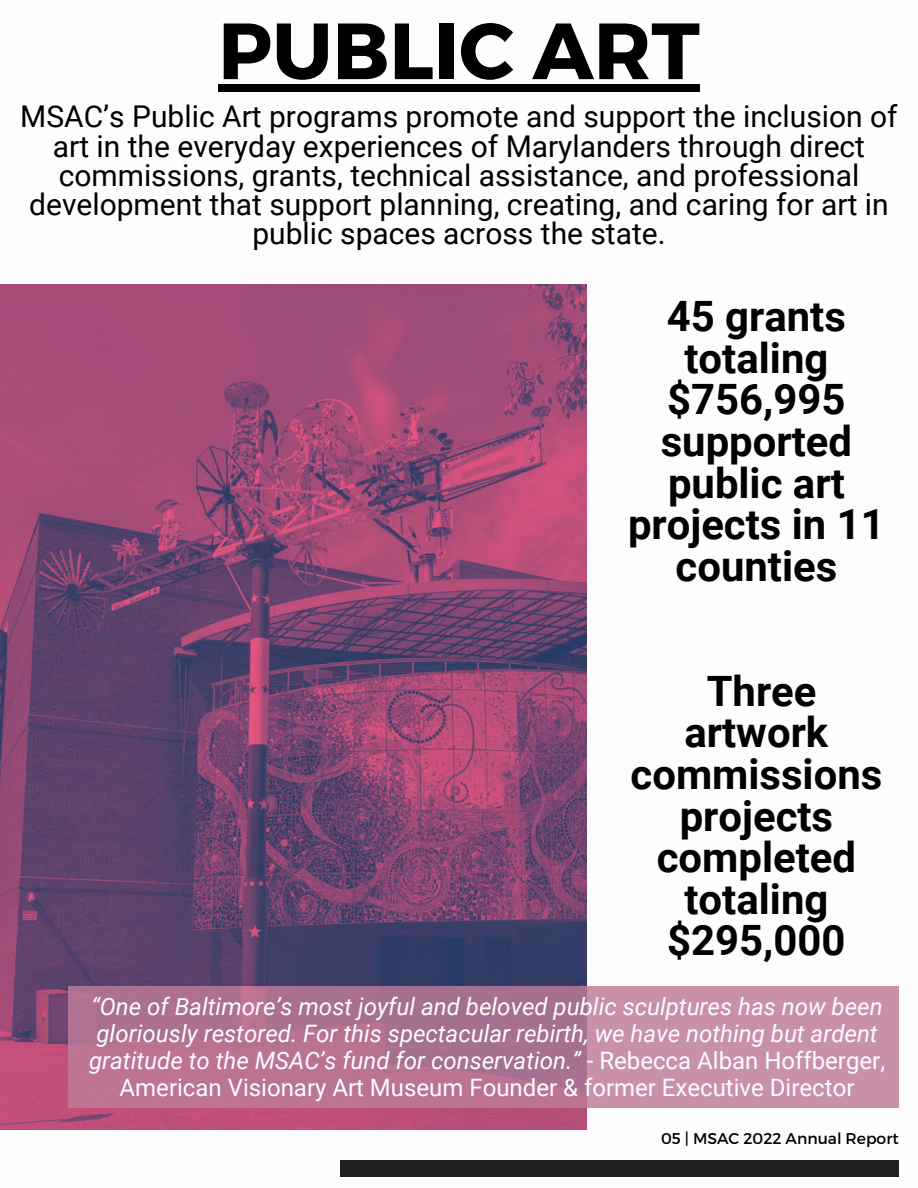
<style>
.page{position:relative;width:918px;height:1188px;background:#fff}
.page>*{position:absolute;margin:0;border:0;box-sizing:border-box;transform-origin:0 0}
.t1{font:700 79.5px "Montserrat";color:#000}
.t2{font:700 41.85px/41.7px "Roboto";color:#000;text-align:center}
.t3{font:30px/29.2px "Roboto";color:#000;text-align:center}
.t4{font:italic 24px/27px "Roboto";color:#fefdfd;text-align:center}
.t5{font:15.6px "Montserrat";color:#000}
.s1{font-style:normal}
</style>
<div class="page">
<img style="left:0;top:284px;width:586px;height:845px">
<div style="left:340px;top:1160px;width:559px;height:17px;background:#242020"></div>
<div style="left:218px;top:84px;width:482px;height:8px;background:#000"></div>
<svg style="left:69px;top:986px;width:830px;height:122px;background:#ba7d99"></svg>
<h1 class="t1" style="left:218px;top:-1px;width:483px">PUBLIC ART</h1>
<p class="t3" style="left:20px;top:103px;width:879px">MSAC’s Public Art programs promote and support the inclusion of art in the everyday experiences of Marylanders through direct commissions, grants, technical assistance, and professional development that support planning, creating, and caring for art in public spaces across the state.</p>
<h2 class="t2" style="left:628px;top:296px;width:258px">45 grants totaling $756,995 supported public art projects in 11 counties</h2>
<h2 class="t2" style="left:631px;top:671px;width:253px">Three artwork commissions projects completed totaling $295,000</h2>
<p class="t4" style="left:89px;top:993px;width:798px">“One of Baltimore’s most joyful and beloved public sculptures has now been gloriously restored. For this spectacular rebirth, we have nothing but ardent gratitude to the MSAC’s fund for conservation.” <span class="s1">- Rebecca Alban Hoffberger, American Visionary Art Museum Founder &amp; former Executive Director</span></p>
<p class="t5" style="left:661px;top:1128px;width:239px">05 | MSAC 2022 Annual Report</p>
</div>
